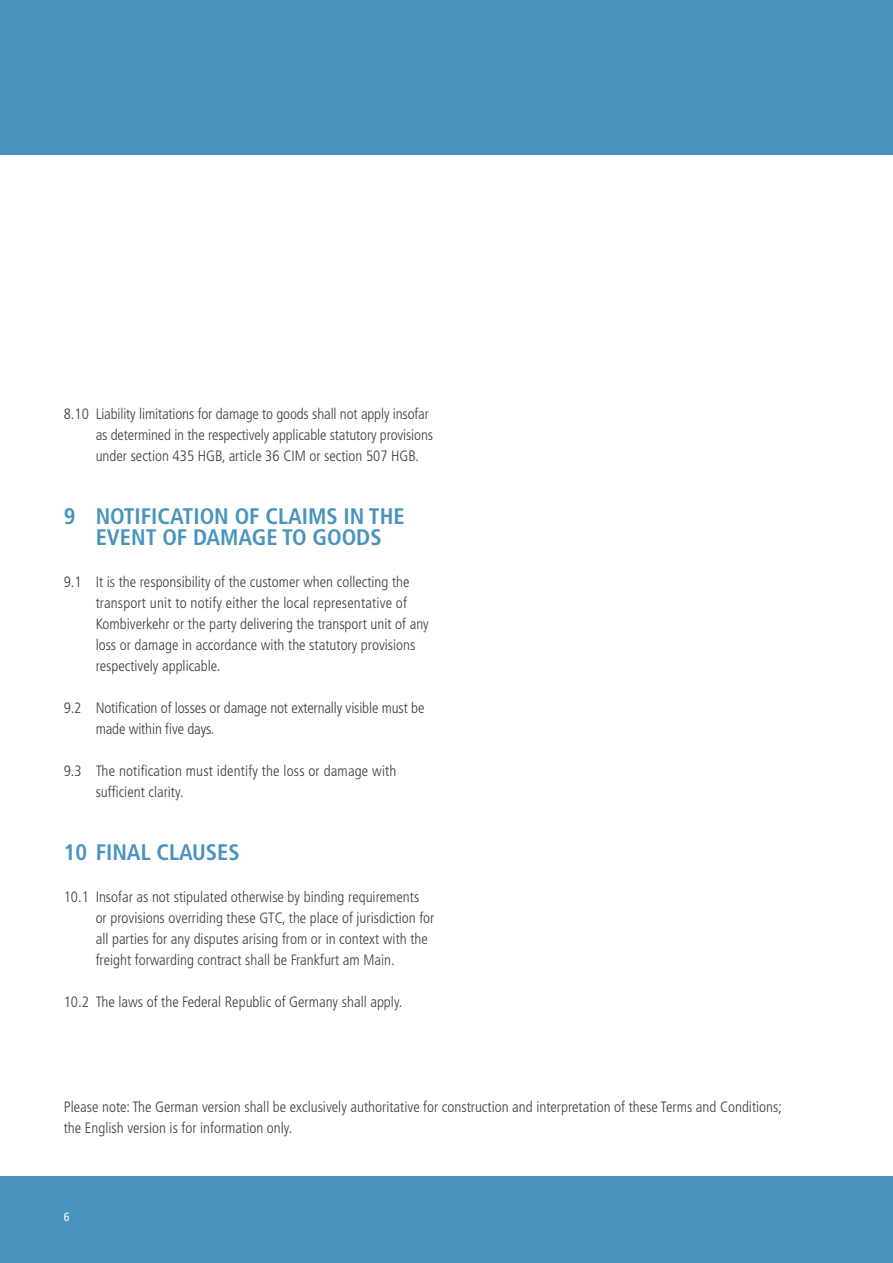
<style>
.page{position:relative;width:893px;height:1263px;background:#fff}
.page>*{position:absolute;margin:0;border:0;box-sizing:border-box;transform-origin:0 0}
.t1{font:700 condensed 22.5px/21px "Frutiger";color:#4894bf;text-align:center}
.t2{font:300 condensed 15px/21px "Frutiger";color:#3e3e3f}
.t3{font:condensed 12px "Frutiger";color:#fff}
</style>
<div class="page">
<div style="left:0;top:0;width:893px;height:155px;background:#4894bf"></div>
<div style="left:0;top:1176px;width:893px;height:87px;background:#4894bf"></div>
<p class="t2" style="left:96px;top:403px;width:339px;text-indent:-32px">8.10 Liability limitations for damage to goods shall not apply insofar as determined in the respectively applicable statutory provisions under section 435 HGB, article 36 CIM or section 507 HGB.</p>
<h1 class="t1" style="left:64px;top:506px;width:342px">9 NOTIFICATION OF CLAIMS IN THE<br>EVENT OF DAMAGE TO GOODS</h1>
<p class="t2" style="left:96px;top:571px;width:335px;text-indent:-32px">9.1 It is the responsibility of the customer when collecting the transport unit to notify either the local representative of Kombiverkehr or the party delivering the transport unit of any loss or damage in accordance with the statutory provisions respectively applicable.</p>
<p class="t2" style="left:96px;top:697px;width:330px;text-indent:-32px">9.2 Notification of losses or damage not externally visible must be made within five days.</p>
<p class="t2" style="left:96px;top:760px;width:302px;text-indent:-32px">9.3 The notification must identify the loss or damage with sufficient clarity.</p>
<h1 class="t1" style="left:64px;top:842px;width:177px">10 FINAL CLAUSES</h1>
<p class="t2" style="left:96px;top:886px;width:340px;text-indent:-32px">10.1 Insofar as not stipulated otherwise by binding requirements<br>or provisions overriding these GTC, the place of jurisdiction for all parties for any disputes arising from or in context with the freight forwarding contract shall be Frankfurt am Main.</p>
<p class="t2" style="left:64px;top:991px;width:340px">10.2 The laws of the Federal Republic of Germany shall apply.</p>
<p class="t2" style="left:64px;top:1096px;width:720px">Please note: The German version shall be exclusively authoritative for construction and interpretation of these Terms and Conditions; the English version is for information only.</p>
<p class="t3" style="left:64px;top:1210px;width:7px">6</p>
</div>
